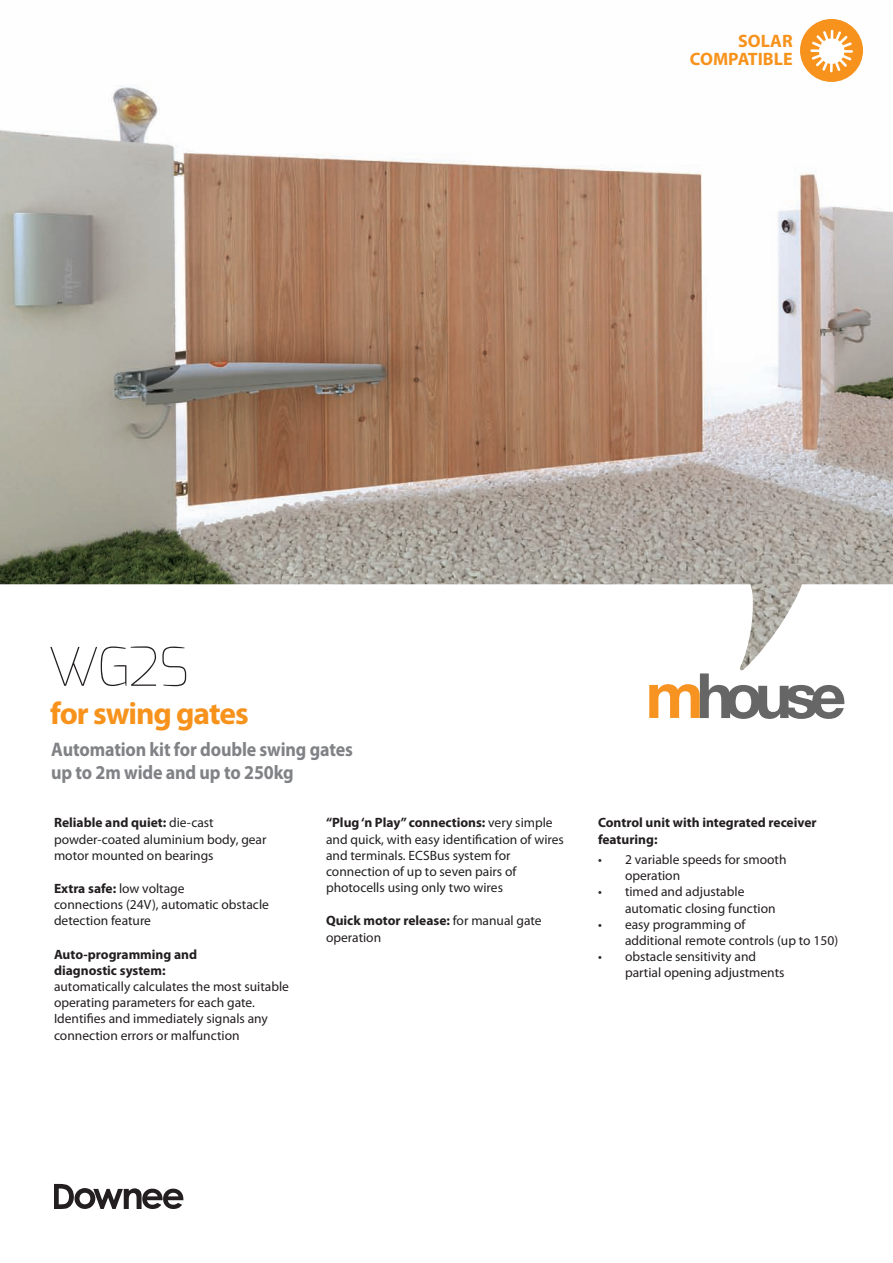
<style>
.page{position:relative;width:893px;height:1263px;background:#fff}
.page>*{position:absolute;margin:0;border:0;box-sizing:border-box;transform-origin:0 0}
.t1{font:100 53.1px "Exo";color:#231f20}
.t2{font:700 31.5px "Myriad Pro";letter-spacing:-.035em;color:#f7931d}
.t3{font:700 19.65px/23.5px "Myriad Pro";letter-spacing:-.01em;color:#808285;scale:.91 1}
.t4{font:700 18px/18px "Myriad Pro";color:#f7931d;text-align:right}
.Subheading{font:13.5px/16.2px "Myriad Pro";color:#231f20}
.body{font:13.5px/16.2px "Myriad Pro";color:#231f20}
.Subheading-2{font:700 13.5px/16.2px "Myriad Pro";color:#231f20}
.s1{font-weight:700}
</style>
<div class="page">
<img style="left:0;top:19px;width:893px;height:652px">
<div style="left:803px;top:22px;width:57px;height:57px;background:#f7931d;border-radius:50%"></div>
<div style="left:800px;top:19px;width:63px;height:63px;border:6px solid #f7931d;border-radius:50%"></div>
<svg style="left:810px;top:30px;width:43px;height:42px"></svg>
<svg style="left:649px;top:673px;width:196px;height:46px"></svg>
<svg style="left:54px;top:1184px;width:129px;height:25px"></svg>
<p class="t4" style="left:690px;top:31px;width:104px">SOLAR<br>COMPATIBLE</p>
<p class="t1" style="left:47px;top:633px;width:143px">WG2S</p>
<p class="t2" style="left:50px;top:693px;width:200px">for swing gates</p>
<p class="t3" style="left:51px;top:736px;width:333px">Automation kit for double swing gates up to 2m wide and up to 250kg</p>
<p class="Subheading" style="left:54px;top:814px;width:214px"><span class="s1">Reliable and quiet:</span> die-cast powder-coated aluminium body, gear motor mounted on bearings</p>
<p class="Subheading" style="left:54px;top:880px;width:216px"><span class="s1">Extra safe:</span> low voltage<br>connections (24V), automatic obstacle detection feature</p>
<p class="Subheading" style="left:54px;top:946px;width:236px"><span class="s1">Auto-programming and<br>diagnostic system:<br></span>automatically calculates the most suitable operating parameters for each gate.<br>Identifies and immediately signals any connection errors or malfunction</p>
<p class="Subheading" style="left:326px;top:814px;width:239px"><span class="s1">“Plug ‘n Play” connections:</span> very simple and quick, with easy identification of wires and terminals. ECSBus system for connection of up to seven pairs of photocells using only two wires</p>
<p class="Subheading" style="left:326px;top:912px;width:217px"><span class="s1">Quick motor release:</span> for manual gate operation</p>
<p class="Subheading-2" style="left:598px;top:814px;width:220px">Control unit with integrated receiver featuring:</p>
<p class="body" style="left:625px;top:851px;width:163px;text-indent:-27px">• 2 variable speeds for smooth operation</p>
<p class="body" style="left:625px;top:883px;width:152px;text-indent:-27px">• timed and adjustable automatic closing function</p>
<p class="body" style="left:625px;top:916px;width:215px;text-indent:-27px">• easy programming of<br>additional remote controls (up to 150)</p>
<p class="body" style="left:625px;top:948px;width:161px;text-indent:-27px">• obstacle sensitivity and partial opening adjustments</p>
</div>
